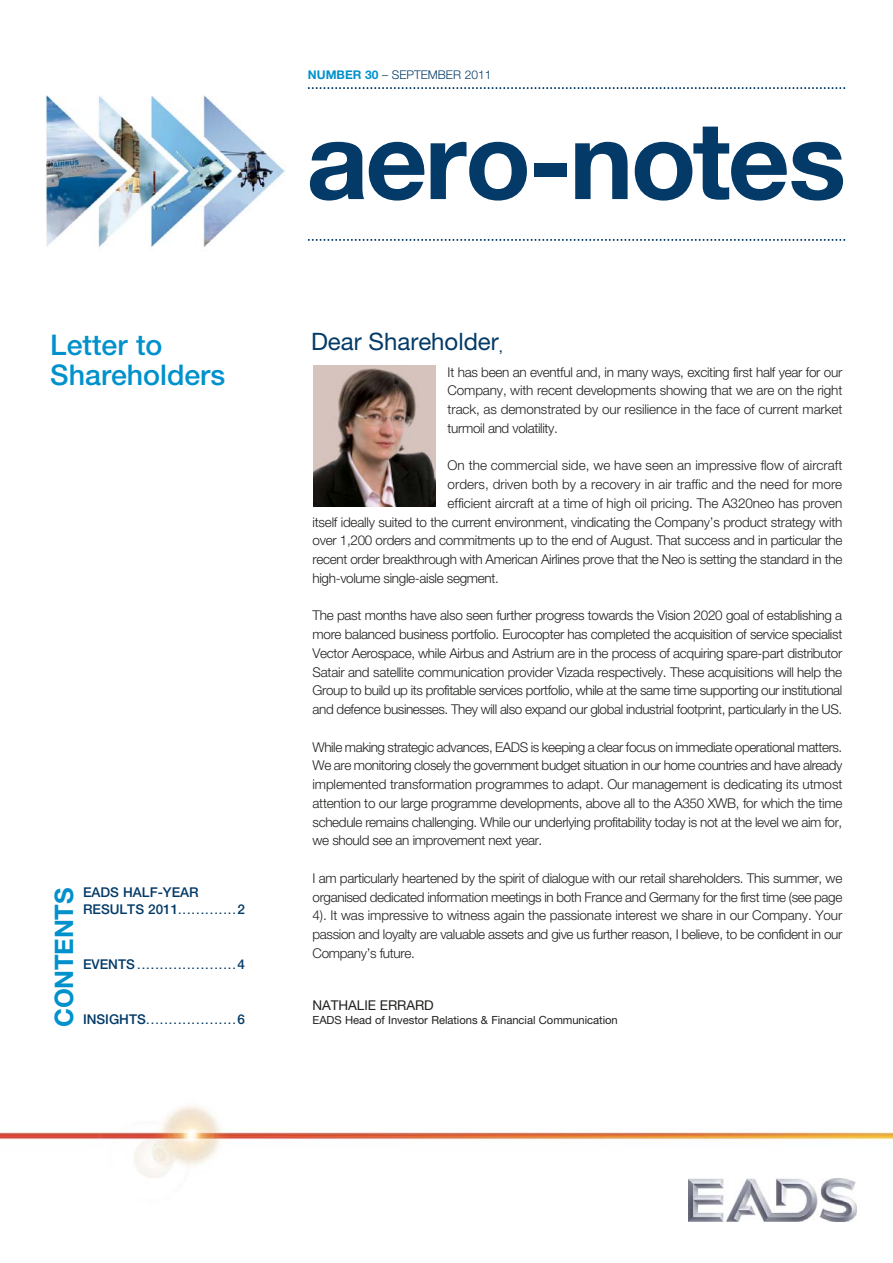
<style>
.page{position:relative;width:893px;height:1263px;background:#fff}
.page>*{position:absolute;margin:0;border:0;box-sizing:border-box;transform-origin:0 0}
.t1{font:700 107.85px "Helvetica Neue";letter-spacing:-.025em;color:#033a67}
.t2{font:500 28.5px/30px "Helvetica Neue";color:#0091cc}
.t3{font:700 25.5px "Helvetica Neue";letter-spacing:-.01em;color:#0091cc}
.t4{font:24px "Helvetica Neue";color:#033a67}
.t5{font:300 13.5px/18.8px "Helvetica Neue";letter-spacing:-.025em;color:#1f221e;text-align:justify}
.t6{font:300 13.5px "Helvetica Neue";color:#1f221e}
.t7{font:300 13.5px "Helvetica Neue";letter-spacing:-.005em;color:#1f221e}
.t8{font:13.5px "Helvetica Neue";letter-spacing:-.005em;color:#1f221e}
.t9{font:500 13.5px "Helvetica Neue";color:#033a67}
.t10{font:300 12px "Helvetica Neue";color:#033a67}
.t11{font:11.25px "Helvetica Neue";letter-spacing:-.005em;color:#1f221e}
.t12{font:500 10.5px "Helvetica Neue";color:#033a67}
.s1{font-weight:700;color:#0091cc}
.s2{font-size:15px}
.s3{font-size:13.5px}
</style>
<div class="page">
<img style="left:0;top:1105px;width:892px;height:117px">
<img style="left:688px;top:1179px;width:168px;height:42px">
<svg style="left:308px;top:87px;width:537px;height:2px"></svg>
<svg style="left:308px;top:239px;width:537px;height:2px"></svg>
<img style="left:45px;top:95px;width:240px;height:152px">
<img style="left:313px;top:366px;width:123px;height:140px">
<p class="t10" style="left:308px;top:70px;width:185px"><span class="s1">NUMBER 30</span> – SEPTEMBER 2011</p>
<h1 class="t1" style="left:306px;top:122px;width:541px">aero-notes</h1>
<h2 class="t2" style="left:50px;top:332px;width:176px">Letter to<br>Shareholders</h2>
<h3 class="t4" style="left:311px;top:333px;width:193px">Dear Shareholder<span class="s2">,</span></h3>
<p class="t5" style="left:447px;top:364px;width:396px">It has been an eventful and, in many ways, exciting first half year for our Company, with recent developments showing that we are on the right track, as demonstrated by our resilience in the face of current market turmoil and volatility.</p>
<p class="t6" style="left:447px;top:461px;width:396px">On the commercial side, we have seen an impressive flow of aircraft</p>
<p class="t6" style="left:447px;top:480px;width:396px">orders, driven both by a recovery in air traffic and the need for more</p>
<p class="t7" style="left:447px;top:498px;width:396px">efficient aircraft at a time of high oil pricing. The A320neo has proven</p>
<p class="t5" style="left:312px;top:514px;width:531px">itself ideally suited to the current environment, vindicating the Company’s product strategy with</p>
<p class="t5" style="left:312px;top:533px;width:531px">over 1,200 orders and commitments up to the end of August. That success and in particular the</p>
<p class="t5" style="left:312px;top:551px;width:531px">recent order breakthrough with American Airlines prove that the Neo is setting the standard in the</p>
<p class="t5" style="left:312px;top:570px;width:188px">high-volume single-aisle segment.</p>
<p class="t5" style="left:312px;top:608px;width:531px">The past months have also seen further progress towards the Vision 2020 goal of establishing a more balanced business portfolio. Eurocopter has completed the acquisition of service specialist Vector Aerospace, while Airbus and Astrium are in the process of acquiring spare-part distributor Satair and satellite communication provider Vizada respectively. These acquisitions will help the Group to build up its profitable services portfolio, while at the same time supporting our institutional and defence businesses. They will also expand our global industrial footprint, particularly in the US.</p>
<p class="t5" style="left:312px;top:739px;width:531px">While making strategic advances, EADS is keeping a clear focus on immediate operational matters.<br>We are monitoring closely the government budget situation in our home countries and have already implemented transformation programmes to adapt. Our management is dedicating its utmost attention to our large programme developments, above all to the A350 XWB, for which the time schedule remains challenging. While our underlying profitability today is not at the level we aim for, we should see an improvement next year.</p>
<p class="t5" style="left:312px;top:870px;width:531px">I am particularly heartened by the spirit of dialogue with our retail shareholders. This summer, we organised dedicated information meetings in both France and Germany for the first time (see page 4). It was impressive to witness again the passionate interest we share in our Company. Your passion and loyalty are valuable assets and give us further reason, I believe, to be confident in our Company’s future.</p>
<p class="t8" style="left:312px;top:1000px;width:123px">NATHALIE ERRARD</p>
<p class="t11" style="left:312px;top:1016px;width:307px">EADS Head of Investor Relations &amp; Financial Communication</p>
<h3 class="t3" style="left:55px;top:1027px;width:140px;rotate:-90deg">CONTENTS</h3>
<p class="t9" style="left:83px;top:888px;width:117px">EADS HALF-YEAR</p>
<p class="t12" style="left:83px;top:906px;width:163px"><span class="s3">RESULTS 2011</span>.............<span class="s3">2</span></p>
<p class="t12" style="left:83px;top:961px;width:163px"><span class="s3">EVENTS</span> ......................<span class="s3">4</span></p>
<p class="t12" style="left:83px;top:1016px;width:163px"><span class="s3">INSIGHTS</span> ....................<span class="s3">6</span></p>
</div>
